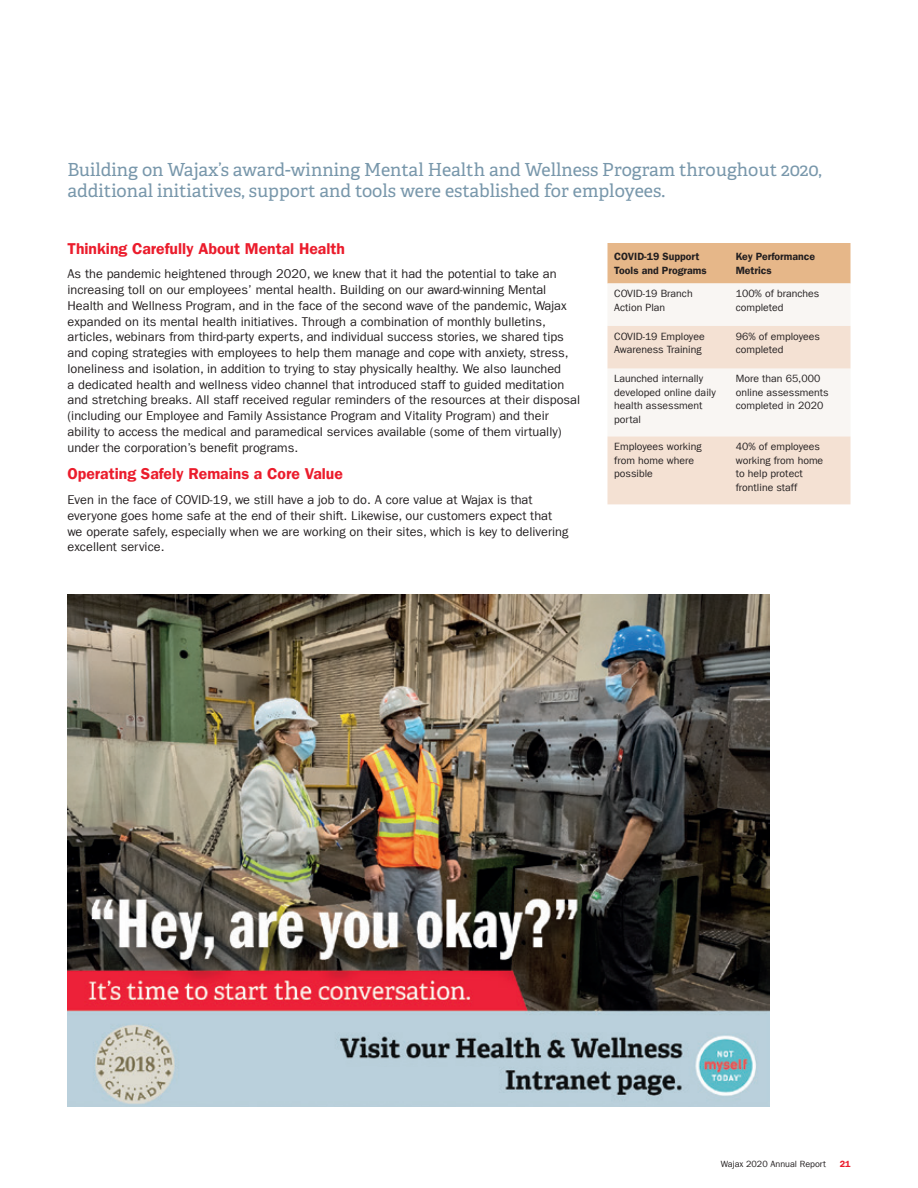
<style>
.page{position:relative;width:918px;height:1188px;background:#fff}
.page>*{position:absolute;margin:0;border:0;box-sizing:border-box;transform-origin:0 0}
.Text_Callout{font:18px/21px "Adelle";color:#7897ab}
.Text_Subhead_Red{font:15.75px "Franklin Gothic LT Com Dm";color:#eb1c2c}
.Text_Body_Roman{font:12.75px/15.8px "Franklin Gothic LT Com";color:#231f20}
.Text_Caption_Roman{font:10.5px/13.5px "Franklin Gothic LT Com";color:#231f20}
.Text_Caption_Bold{font:10.5px/13.5px "Franklin Gothic LT Com Dm";color:#231f20}
.t1{font:9px "Franklin Gothic LT Com";color:#231f20}
.t2{font:9px "Franklin Gothic LT Com Dm";color:#eb1c2c}
</style>
<div class="page">
<svg style="left:608px;top:243px;width:242px;height:261px"></svg>
<img style="left:68px;top:594px;width:702px;height:513px">
<p class="Text_Callout" style="left:68px;top:159px;width:756px">Building on Wajax’s award‑winning Mental Health and Wellness Program throughout 2020, additional initiatives, support and tools were established for employees.</p>
<p class="Text_Subhead_Red" style="left:68px;top:239px;width:279px">Thinking Carefully About Mental Health</p>
<p class="Text_Body_Roman" style="left:68px;top:266px;width:514px">As the pandemic heightened through 2020, we knew that it had the potential to take an increasing toll on our employees’ mental health. Building on our award-winning Mental Health and Wellness Program, and in the face of the second wave of the pandemic, Wajax expanded on its mental health initiatives. Through a combination of monthly bulletins, articles, webinars from third-party experts, and individual success stories, we shared tips and coping strategies with employees to help them manage and cope with anxiety, stress, loneliness and isolation, in addition to trying to stay physically healthy. We also launched<br>a dedicated health and wellness video channel that introduced staff to guided meditation and stretching breaks. All staff received regular reminders of the resources at their disposal (including our Employee and Family Assistance Program and Vitality Program) and their ability to access the medical and paramedical services available (some of them virtually) under the corporation’s benefit programs.</p>
<p class="Text_Subhead_Red" style="left:68px;top:465px;width:277px">Operating Safely Remains a Core Value</p>
<p class="Text_Body_Roman" style="left:68px;top:492px;width:503px">Even in the face of COVID-19, we still have a job to do. A core value at Wajax is that everyone goes home safe at the end of their shift. Likewise, our customers expect that we operate safely, especially when we are working on their sites, which is key to delivering excellent service.</p>
<p class="Text_Caption_Bold" style="left:614px;top:250px;width:94px">COVID-19 Support<br>Tools and Programs</p>
<p class="Text_Caption_Bold" style="left:736px;top:250px;width:81px">Key Performance<br>Metrics</p>
<p class="Text_Caption_Roman" style="left:614px;top:287px;width:80px">COVID-19 Branch<br>Action Plan</p>
<p class="Text_Caption_Roman" style="left:736px;top:287px;width:85px">100% of branches completed</p>
<p class="Text_Caption_Roman" style="left:614px;top:330px;width:92px">COVID-19 Employee<br>Awareness Training</p>
<p class="Text_Caption_Roman" style="left:736px;top:330px;width:86px">96% of employees completed</p>
<p class="Text_Caption_Roman" style="left:614px;top:372px;width:103px">Launched internally developed online daily health assessment portal</p>
<p class="Text_Caption_Roman" style="left:736px;top:372px;width:94px">More than 65,000 online assessments completed in 2020</p>
<p class="Text_Caption_Roman" style="left:614px;top:440px;width:89px">Employees working from home where possible</p>
<p class="Text_Caption_Roman" style="left:736px;top:440px;width:89px">40% of employees working from home to help protect frontline staff</p>
<p class="t1" style="left:721px;top:1159px;width:107px">Wajax 2020 Annual Report</p>
<p class="t2" style="left:840px;top:1159px;width:12px">21</p>
</div>
